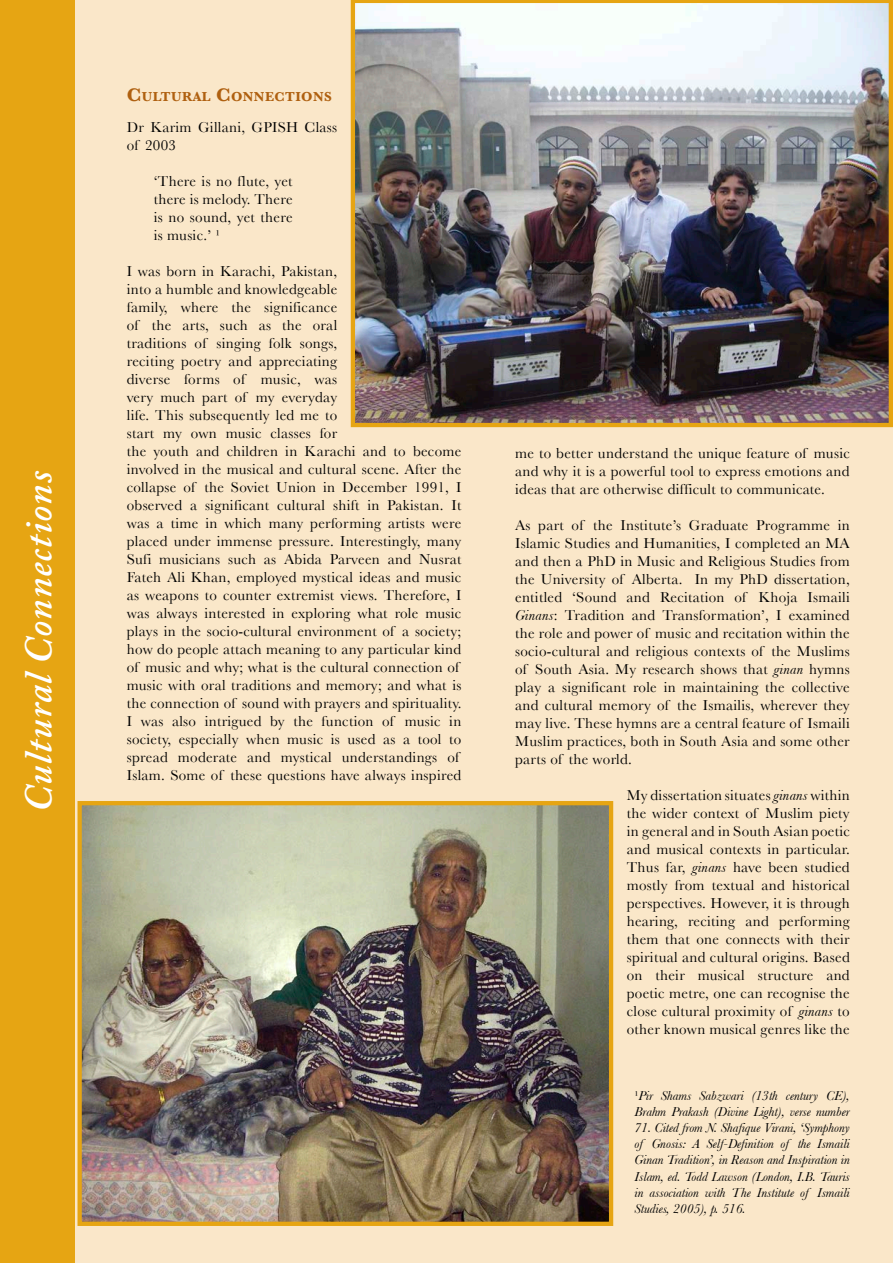
<style>
.page{position:relative;width:893px;height:1263px;background:#fae7c9}
.page>*{position:absolute;margin:0;border:0;box-sizing:border-box;transform-origin:0 0}
.t1{font:italic 600 39px "Adobe Caslon Pro";letter-spacing:.025em;color:#fff}
.t2{font:15px/18px "Baskerville";letter-spacing:.02em;color:#000;text-align:justify}
.t3{font:700 13.65px "Baskerville";letter-spacing:.03em;color:#af6010}
.t4{font:italic 13.5px/16.2px "Baskerville";color:#000}
.s1{font-size:19.5px}
.s2{font-style:italic}
.s3{font-style:normal}
</style>
<div class="page">
<img style="left:83px;top:806px;width:525px;height:415px">
<div style="left:78px;top:801px;width:535px;height:425px;border:4px solid #e6a513"></div>
<img style="left:351px;top:0;width:542px;height:427px">
<div style="left:0;top:0;width:74px;height:1263px;background:#e6a513"></div>
<h1 class="t1" style="left:15px;top:812px;width:343px;rotate:-90deg">Cultural Connections</h1>
<p class="t3" style="left:127px;top:88px;width:207px"><span class="s1">C</span>ULTURAL <span class="s1">C</span>ONNECTIONS</p>
<p class="t2" style="left:127px;top:118px;width:212px">Dr Karim Gillani, GPISH Class of 2003</p>
<p class="t2" style="left:154px;top:172px;width:140px">‘There is no flute, yet there is melody. There is no sound, yet there is music.’ ¹</p>
<p class="t2" style="left:127px;top:262px;width:336px;text-align:left">I was born in Karachi, Pakistan,<br>into a humble and knowledgeable<br>family, where the significance<br>of the arts, such as the oral<br>traditions of singing folk songs,<br>reciting poetry and appreciating<br>diverse forms of music, was<br>very much part of my everyday<br>life. This subsequently led me to<br>start my own music classes for<br>the youth and children in Karachi and to become involved in the musical and cultural scene. After the collapse of the Soviet Union in December 1991, I observed a significant cultural shift in Pakistan. It was a time in which many performing artists were placed under immense pressure. Interestingly, many Sufi musicians such as Abida Parveen and Nusrat Fateh Ali Khan, employed mystical ideas and music as weapons to counter extremist views. Therefore, I was always interested in exploring what role music plays in the socio-cultural environment of a society; how do people attach meaning to any particular kind of music and why; what is the cultural connection of music with oral traditions and memory; and what is the connection of sound with prayers and spirituality.<br>I was also intrigued by the function of music in society, especially when music is used as a tool to spread moderate and mystical understandings of Islam. Some of these questions have always inspired</p>
<p class="t2" style="left:515px;top:444px;width:336px">me to better understand the unique feature of music and why it is a powerful tool to express emotions and ideas that are otherwise difficult to communicate.</p>
<p class="t2" style="left:515px;top:516px;width:336px">As part of the Institute’s Graduate Programme in Islamic Studies and Humanities, I completed an MA and then a PhD in Music and Religious Studies from the University of Alberta. In my PhD dissertation, entitled ‘Sound and Recitation of Khoja Ismaili <span class="s2">Ginans</span>: Tradition and Transformation’, I examined the role and power of music and recitation within the socio-cultural and religious contexts of the Muslims of South Asia. My research shows that <span class="s2">ginan</span> hymns play a significant role in maintaining the collective and cultural memory of the Ismailis, wherever they may live. These hymns are a central feature of Ismaili Muslim practices, both in South Asia and some other parts of the world.</p>
<p class="t2" style="left:627px;top:786px;width:225px">My dissertation situates <span class="s2">ginans</span> within the wider context of Muslim piety in general and in South Asian poetic and musical contexts in particular.<br>Thus far, <span class="s2">ginans</span> have been studied mostly from textual and historical perspectives. However, it is through hearing, reciting and performing them that one connects with their spiritual and cultural origins. Based on their musical structure and poetic metre, one can recognise the close cultural proximity of <span class="s2">ginans</span> to other known musical genres like the</p>
<p class="t4" style="left:634px;top:1087px;width:217px"><span class="s3">¹</span>Pir Shams Sabzwari (13th century CE),<br>Brahm Prakash (Divine Light), verse number</p>
<p class="t4" style="left:634px;top:1119px;width:217px;text-align:justify">71. Cited from N. Shafique Virani, ‘Symphony of Gnosis: A Self-Definition of the Ismaili Ginan Tradition’, in Reason and Inspiration in Islam, ed. Todd Lawson (London, I.B. Tauris in association with The Institute of Ismaili Studies, 2005), p. 516.</p>
</div>
